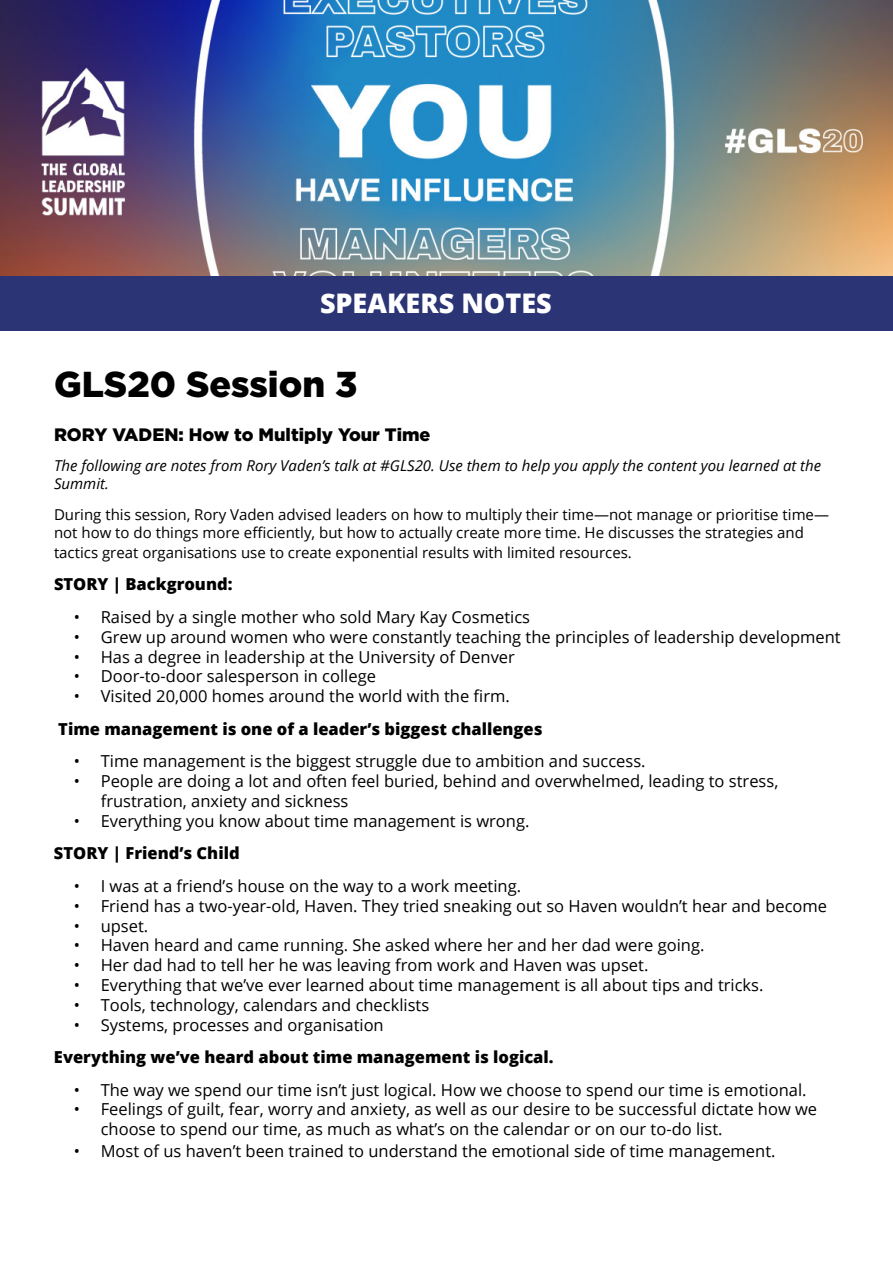
<style>
.page{position:relative;width:893px;height:1263px;background:#fff}
.page>*{position:absolute;margin:0;border:0;box-sizing:border-box;transform-origin:0 0}
.t1{font:900 36px "Gotham HTF";color:#000}
.t2{font:800 27px "Open Sans";color:#fff}
.t3{font:900 18px "Gotham HTF";color:#000}
.t4{font:16.5px/19.8px "Open Sans";color:#000}
.t5{font:800 16.5px "Open Sans";color:#000}
.t6{font:15px/18px "Open Sans";color:#000}
.t7{font:italic 15px/18px "Open Sans";color:#000}
</style>
<div class="page">
<img style="left:0;top:0;width:893px;height:276px">
<div style="left:0;top:276px;width:893px;height:54px;background:#2b3575"></div>
<h2 class="t2" style="left:320px;top:283px;width:233px">SPEAKERS NOTES</h2>
<h1 class="t1" style="left:54px;top:364px;width:305px">GLS20 Session 3</h1>
<p class="t3" style="left:54px;top:424px;width:378px">RORY VADEN: How to Multiply Your Time</p>
<p class="t7" style="left:54px;top:456px;width:769px">The following are notes from Rory Vaden’s talk at #GLS20. Use them to help you apply the content you learned at the<br>Summit.</p>
<p class="t6" style="left:54px;top:505px;width:776px">During this session, Rory Vaden advised leaders on how to multiply their time—not manage or prioritise time— not how to do things more efficiently, but how to actually create more time. He discusses the strategies and</p>
<p class="t6" style="left:54px;top:543px;width:579px">tactics great organisations use to create exponential results with limited resources.</p>
<p class="t5" style="left:54px;top:572px;width:180px">STORY | Background:</p>
<p class="t4" style="left:74px;top:607px;width:458px">• Raised by a single mother who sold Mary Kay Cosmetics</p>
<p class="t4" style="left:74px;top:626px;width:768px">• Grew up around women who were constantly teaching the principles of leadership development</p>
<p class="t4" style="left:74px;top:646px;width:443px">• Has a degree in leadership at the University of Denver</p>
<p class="t4" style="left:74px;top:666px;width:304px">• Door-to-door salesperson in college</p>
<p class="t4" style="left:74px;top:686px;width:438px">• Visited 20,000 homes around the world with the firm.</p>
<p class="t5" style="left:58px;top:716px;width:486px">Time management is one of a leader’s biggest challenges</p>
<p class="t4" style="left:74px;top:751px;width:573px">• Time management is the biggest struggle due to ambition and success.</p>
<p class="t4" style="left:101px;top:771px;width:679px;text-indent:-27px">• People are doing a lot and often feel buried, behind and overwhelmed, leading to stress, frustration, anxiety and sickness</p>
<p class="t4" style="left:74px;top:810px;width:457px">• Everything you know about time management is wrong.</p>
<p class="t5" style="left:54px;top:841px;width:187px">STORY | Friend’s Child</p>
<p class="t4" style="left:74px;top:875px;width:449px">• I was at a friend’s house on the way to a work meeting.</p>
<p class="t4" style="left:74px;top:895px;width:755px">• Friend has a two-year-old, Haven. They tried sneaking out so Haven wouldn’t hear and become</p>
<p class="t4" style="left:74px;top:915px;width:76px">• upset.</p>
<p class="t4" style="left:74px;top:935px;width:632px">• Haven heard and came running. She asked where her and her dad were going.</p>
<p class="t4" style="left:74px;top:955px;width:576px">• Her dad had to tell her he was leaving from work and Haven was upset.</p>
<p class="t4" style="left:74px;top:974px;width:691px">• Everything that we’ve ever learned about time management is all about tips and tricks.</p>
<p class="t4" style="left:74px;top:994px;width:357px">• Tools, technology, calendars and checklists</p>
<p class="t4" style="left:74px;top:1014px;width:312px">• Systems, processes and organisation</p>
<p class="t5" style="left:54px;top:1044px;width:501px">Everything we’ve heard about time management is logical.</p>
<p class="t4" style="left:74px;top:1079px;width:734px">• The way we spend our time isn’t just logical. How we choose to spend our time is emotional.</p>
<p class="t4" style="left:101px;top:1099px;width:718px;text-indent:-27px">• Feelings of guilt, fear, worry and anxiety, as well as our desire to be successful dictate how we choose to spend our time, as much as what’s on the calendar or on our to-do list.</p>
<p class="t4" style="left:74px;top:1140px;width:703px">• Most of us haven’t been trained to understand the emotional side of time management.</p>
</div>
